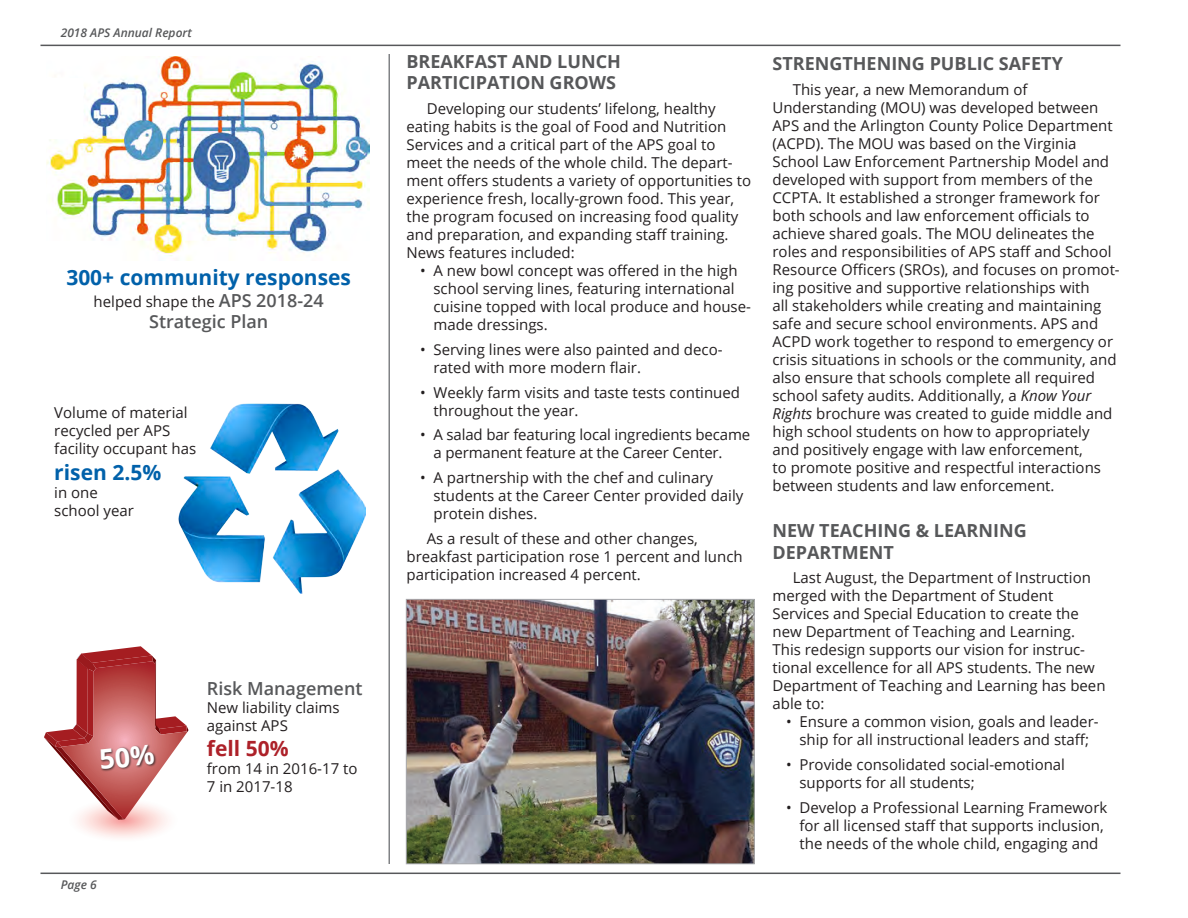
<style>
.page{position:relative;width:1188px;height:918px;background:#fff}
.page>*{position:absolute;margin:0;border:0;box-sizing:border-box;transform-origin:0 0}
.t1{font:700 21px "Open Sans";color:#0161aa}
.t2{font:700 21px "Open Sans";color:#ad2129}
.Header_2{font:700 18px/21.6px "Open Sans";color:#57585a}
.t3{font:600 18px "Open Sans";color:#57585a}
.t4{font:15px/18px "Open Sans";color:#231f20}
.t5{font:italic 600 12px "Open Sans";color:#57585a}
.s1{font-weight:600;font-size:18px;color:#57585a}
.s2{font-style:italic}
</style>
<div class="page">
<hr style="left:40px;top:45px;width:1080px;height:1px;background:#57585a">
<hr style="left:40px;top:873px;width:1080px;height:1px;background:#57585a">
<img style="left:46px;top:56px;width:323px;height:204px">
<div style="left:40px;top:78px;width:43px;height:60px;background:#fff"></div>
<img style="left:179px;top:404px;width:187px;height:190px">
<hr style="left:388px;top:54px;width:2px;height:810px;background:#808285">
<img style="left:408px;top:601px;width:344px;height:261px">
<div style="left:406px;top:599px;width:348px;height:265px;border:1px solid #a8a9ad"></div>
<svg style="left:44px;top:646px;width:145px;height:192px"></svg>
<p class="t5" style="left:61px;top:25px;width:133px">2018 APS Annual Report</p>
<p class="t1" style="left:66px;top:263px;width:286px">300+ community responses</p>
<p class="t4" style="left:94px;top:292px;width:232px">helped shape the <span class="s1">APS 2018-24</span></p>
<p class="t3" style="left:149px;top:309px;width:121px">Strategic Plan</p>
<p class="t4" style="left:54px;top:403px;width:135px">Volume of material</p>
<p class="t4" style="left:54px;top:421px;width:118px">recycled per APS</p>
<p class="t4" style="left:54px;top:439px;width:143px">facility occupant has</p>
<p class="t1" style="left:54px;top:457px;width:108px">risen 2.5%</p>
<p class="t4" style="left:54px;top:483px;width:45px">in one</p>
<p class="t4" style="left:54px;top:501px;width:81px">school year</p>
<p class="t5" style="left:61px;top:877px;width:38px">Page 6</p>
<p class="t3" style="left:207px;top:676px;width:157px">Risk Management</p>
<p class="t4" style="left:207px;top:698px;width:134px">New liability claims against APS</p>
<p class="t2" style="left:207px;top:734px;width:83px">fell 50%</p>
<p class="t4" style="left:207px;top:760px;width:152px">from 14 in 2016-17 to</p>
<p class="t4" style="left:207px;top:778px;width:87px">7 in 2017-18</p>
<p class="Header_2" style="left:406px;top:50px;width:216px">BREAKFAST AND LUNCH<br>PARTICIPATION GROWS</p>
<p class="t4" style="left:406px;top:99px;width:346px;text-indent:20px">Developing our students’ lifelong, healthy eating habits is the goal of Food and Nutrition Services and a critical part of the APS goal to meet the needs of the whole child. The depart&shy;ment offers students a variety of opportunities to experience fresh, locally-grown food. This year, the program focused on increasing food quality and preparation, and expanding staff training.<br>News features included:</p>
<p class="t4" style="left:434px;top:261px;width:319px;text-indent:-14px">• A new bowl concept was offered in the high school serving lines, featuring international cuisine topped with local produce and house&shy;made dressings.</p>
<p class="t4" style="left:434px;top:340px;width:291px;text-indent:-14px">• Serving lines were also painted and deco&shy;rated with more modern flair.</p>
<p class="t4" style="left:434px;top:383px;width:308px;text-indent:-14px">• Weekly farm visits and taste tests continued throughout the year.</p>
<p class="t4" style="left:434px;top:426px;width:318px;text-indent:-14px">• A salad bar featuring local ingredients became a permanent feature at the Career Center.</p>
<p class="t4" style="left:434px;top:468px;width:311px;text-indent:-14px">• A partnership with the chef and culinary students at the Career Center provided daily protein dishes.</p>
<p class="t4" style="left:406px;top:529px;width:338px;text-indent:20px">As a result of these and other changes, breakfast participation rose 1 percent and lunch participation increased 4 percent.</p>
<p class="Header_2" style="left:772px;top:52px;width:292px">STRENGTHENING PUBLIC SAFETY</p>
<p class="t4" style="left:772px;top:80px;width:349px;text-indent:20px">This year, a new Memorandum of Understanding (MOU) was developed between APS and the Arlington County Police Department (ACPD). The MOU was based on the Virginia School Law Enforcement Partnership Model and developed with support from members of the CCPTA. It established a stronger framework for both schools and law enforcement officials to achieve shared goals. The MOU delineates the roles and responsibilities of APS staff and School Resource Officers (SROs), and focuses on promot&shy;ing positive and supportive relationships with<br>all stakeholders while creating and maintaining safe and secure school environments. APS and ACPD work together to respond to emergency or crisis situations in schools or the community, and also ensure that schools complete all required school safety audits. Additionally, a <span class="s2">Know Your Rights</span> brochure was created to guide middle and high school students on how to appropriately and positively engage with law enforcement,<br>to promote positive and respectful interactions between students and law enforcement.</p>
<p class="Header_2" style="left:772px;top:519px;width:256px">NEW TEACHING &amp; LEARNING<br>DEPARTMENT</p>
<p class="t4" style="left:772px;top:569px;width:335px;text-indent:20px">Last August, the Department of Instruction merged with the Department of Student Services and Special Education to create the new Department of Teaching and Learning.<br>This redesign supports our vision for instruc&shy;tional excellence for all APS students. The new Department of Teaching and Learning has been able to:</p>
<p class="t4" style="left:786px;top:713px;width:314px;text-align:center">• Ensure a common vision, goals and leader&shy;ship for all instructional leaders and staff;</p>
<p class="t4" style="left:800px;top:755px;width:267px;text-indent:-14px">• Provide consolidated social-emotional supports for all students;</p>
<p class="t4" style="left:800px;top:798px;width:309px;text-indent:-14px">• Develop a Professional Learning Framework for all licensed staff that supports inclusion, the needs of the whole child, engaging and</p>
</div>
